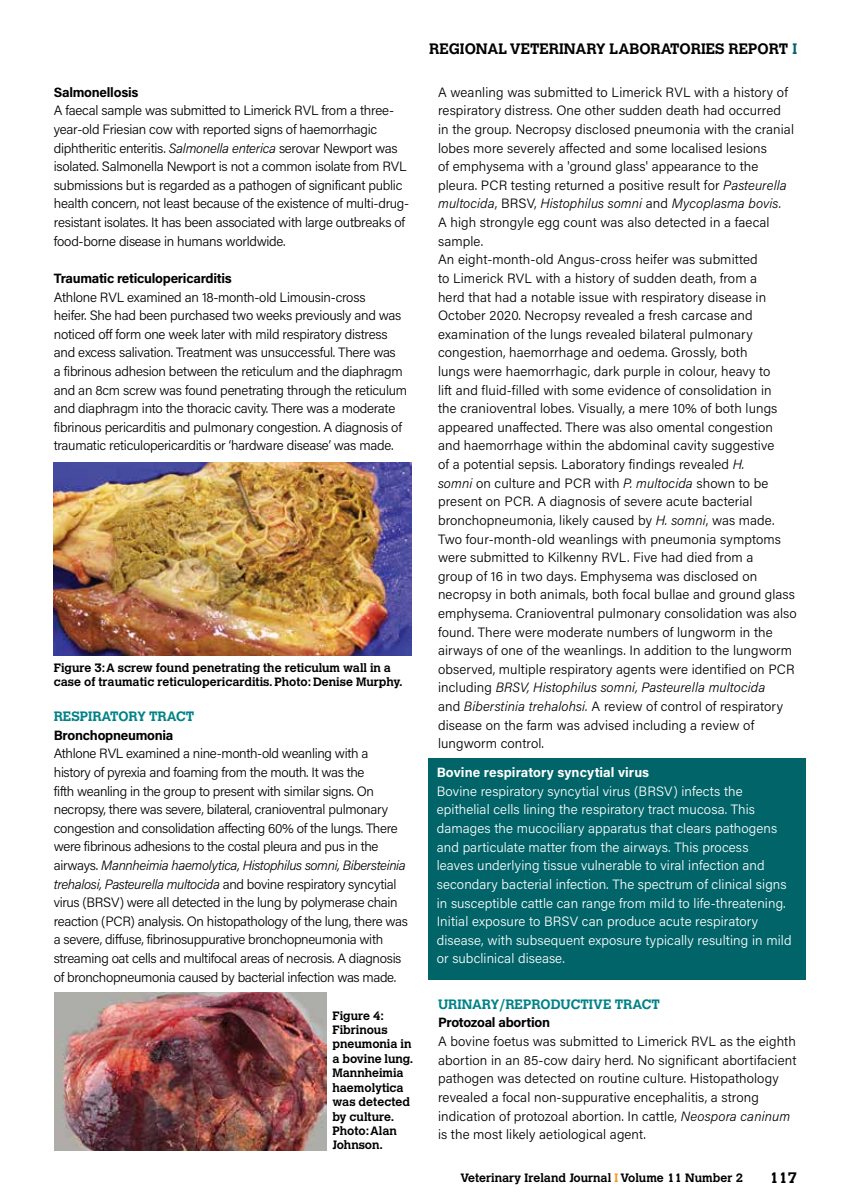
<style>
.page{position:relative;width:851px;height:1204px;background:#fff}
.page>*{position:absolute;margin:0;border:0;box-sizing:border-box;transform-origin:0 0}
.t1{font:700 15px "Calvert";color:#000}
.t2{font:300 13.5px/18.6px "Acumin Pro";color:#000}
.t3{font:300 13.5px/18.6px "Acumin Pro";letter-spacing:-.02em;color:#000}
.t4{font:300 13.5px/18.6px "Acumin Pro";letter-spacing:-.025em;color:#000}
.t5{font:300 13.5px/18.6px "Acumin Pro";letter-spacing:.005em;color:#fff}
.t6{font:700 13.5px "Acumin Pro";letter-spacing:-.02em;color:#000}
.t7{font:700 13.5px "Calvert";color:#008287}
.t8{font:700 13.5px "Acumin Pro";letter-spacing:.005em;color:#fff}
.t9{font:700 12px/14.4px "Calvert";color:#000}
.s1{font-style:italic}
.s2{color:#006468}
.s3{color:#f8981d}
</style>
<div class="page">
<img style="left:54px;top:462px;width:357px;height:193px">
<img style="left:54px;top:992px;width:272px;height:158px">
<div style="left:428px;top:758px;width:377px;height:221px;background:#006468"></div>
<p class="t6" style="left:54px;top:82px;width:86px">Salmonellosis</p>
<p class="t3" style="left:54px;top:101px;width:357px">A faecal sample was submitted to Limerick RVL from a three&shy;year-old Friesian cow with reported signs of haemorrhagic diphtheritic enteritis. <span class="s1">Salmonella enterica</span> serovar Newport was isolated. Salmonella Newport is not a common isolate from RVL submissions but is regarded as a pathogen of significant public health concern, not least because of the existence of multi-drug&shy;resistant isolates. It has been associated with large outbreaks of food-borne disease in humans worldwide.</p>
<p class="t6" style="left:54px;top:269px;width:179px">Traumatic reticulopericarditis</p>
<p class="t3" style="left:54px;top:287px;width:355px">Athlone RVL examined an 18-month-old Limousin-cross<br>heifer. She had been purchased two weeks previously and was noticed off form one week later with mild respiratory distress and excess salivation. Treatment was unsuccessful. There was<br>a fibrinous adhesion between the reticulum and the diaphragm and an 8cm screw was found penetrating through the reticulum and diaphragm into the thoracic cavity. There was a moderate fibrinous pericarditis and pulmonary congestion. A diagnosis of traumatic reticulopericarditis or ‘hardware disease’ was made.</p>
<p class="t9" style="left:54px;top:660px;width:350px">Figure 3: A screw found penetrating the reticulum wall in a case of traumatic reticulopericarditis. Photo: Denise Murphy.</p>
<p class="t7" style="left:54px;top:707px;width:142px">RESPIRATORY TRACT</p>
<p class="t6" style="left:54px;top:725px;width:121px">Bronchopneumonia</p>
<p class="t4" style="left:54px;top:743px;width:355px">Athlone RVL examined a nine-month-old weanling with a history of pyrexia and foaming from the mouth. It was the<br>fifth weanling in the group to present with similar signs. On necropsy, there was severe, bilateral, cranioventral pulmonary congestion and consolidation affecting 60% of the lungs. There were fibrinous adhesions to the costal pleura and pus in the airways. <span class="s1">Mannheimia haemolytica, Histophilus somni, Bibersteinia trehalosi, Pasteurella multocida</span> and bovine respiratory syncytial virus (BRSV) were all detected in the lung by polymerase chain reaction (PCR) analysis. On histopathology of the lung, there was a severe, diffuse, fibrinosuppurative bronchopneumonia with streaming oat cells and multifocal areas of necrosis. A diagnosis of bronchopneumonia caused by bacterial infection was made.</p>
<p class="t9" style="left:332px;top:1007px;width:82px">Figure 4:<br>Fibrinous pneumonia in a bovine lung.<br>Mannheimia haemolytica was detected by culture.<br>Photo: Alan<br>Johnson.</p>
<p class="t1" style="left:429px;top:39px;width:369px">REGIONAL VETERINARY LABORATORIES REPORT <span class="s2">I</span></p>
<p class="t2" style="left:438px;top:82px;width:360px">A weanling was submitted to Limerick RVL with a history of respiratory distress. One other sudden death had occurred<br>in the group. Necropsy disclosed pneumonia with the cranial lobes more severely affected and some localised lesions<br>of emphysema with a 'ground glass' appearance to the pleura. PCR testing returned a positive result for <span class="s1">Pasteurella multocida</span>, BRSV, <span class="s1">Histophilus somni</span> and <span class="s1">Mycoplasma bovis.<br></span>A high strongyle egg count was also detected in a faecal sample.<br>An eight-month-old Angus-cross heifer was submitted<br>to Limerick RVL with a history of sudden death, from a<br>herd that had a notable issue with respiratory disease in October 2020. Necropsy revealed a fresh carcase and examination of the lungs revealed bilateral pulmonary congestion, haemorrhage and oedema. Grossly, both<br>lungs were haemorrhagic, dark purple in colour, heavy to<br>lift and fluid-filled with some evidence of consolidation in<br>the cranioventral lobes. Visually, a mere 10% of both lungs appeared unaffected. There was also omental congestion and haemorrhage within the abdominal cavity suggestive<br>of a potential sepsis. Laboratory findings revealed <span class="s1">H.<br>somni</span> on culture and PCR with <span class="s1">P. multocida</span> shown to be present on PCR. A diagnosis of severe acute bacterial bronchopneumonia, likely caused by <span class="s1">H. somni</span>, was made.<br>Two four-month-old weanlings with pneumonia symptoms were submitted to Kilkenny RVL. Five had died from a<br>group of 16 in two days. Emphysema was disclosed on necropsy in both animals, both focal bullae and ground glass emphysema. Cranioventral pulmonary consolidation was also found. There were moderate numbers of lungworm in the airways of one of the weanlings. In addition to the lungworm observed, multiple respiratory agents were identified on PCR including <span class="s1">BRSV, Histophilus somni, Pasteurella multocida<br></span>and <span class="s1">Biberstinia trehalohsi.</span> A review of control of respiratory disease on the farm was advised including a review of lungworm control.</p>
<p class="t8" style="left:436px;top:763px;width:214px">Bovine respiratory syncytial virus</p>
<p class="t5" style="left:436px;top:781px;width:356px">Bovine respiratory syncytial virus (BRSV) infects the epithelial cells lining the respiratory tract mucosa. This damages the mucociliary apparatus that clears pathogens and particulate matter from the airways. This process<br>leaves underlying tissue vulnerable to viral infection and secondary bacterial infection. The spectrum of clinical signs in susceptible cattle can range from mild to life-threatening.<br>Initial exposure to BRSV can produce acute respiratory disease, with subsequent exposure typically resulting in mild or subclinical disease.</p>
<p class="t7" style="left:438px;top:995px;width:223px">URINARY/REPRODUCTIVE TRACT</p>
<p class="t6" style="left:438px;top:1013px;width:113px">Protozoal abortion</p>
<p class="t2" style="left:438px;top:1031px;width:360px">A bovine foetus was submitted to Limerick RVL as the eighth abortion in an 85-cow dairy herd. No significant abortifacient pathogen was detected on routine culture. Histopathology revealed a focal non-suppurative encephalitis, a strong indication of protozoal abortion. In cattle, <span class="s1">Neospora caninum </span>is the most likely aetiological agent.</p>
<p class="t9" style="left:460px;top:1169px;width:284px">Veterinary Ireland Journal <span class="s3">I</span> Volume 11 Number 2</p>
<p class="t1" style="left:769px;top:1168px;width:29px">117</p>
</div>
